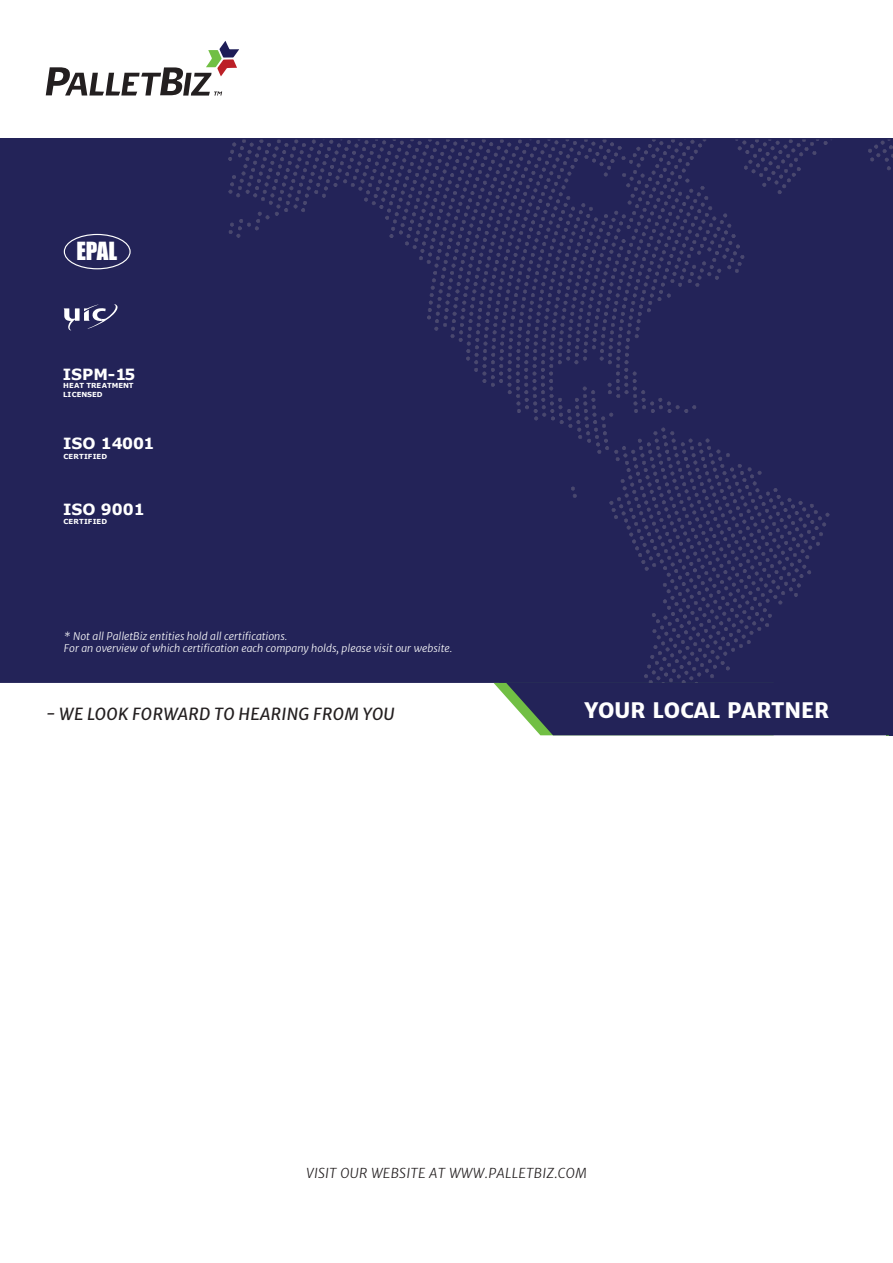
<style>
.page{position:relative;width:893px;height:1263px;background:#fff}
.page>*{position:absolute;margin:0;border:0;box-sizing:border-box;transform-origin:0 0}
.t1{font:22.95px "Impact";color:#fff}
.t2{font:800 21px "Merriweather Sans";color:#fff}
.t3{font:italic 16.5px "Merriweather Sans";letter-spacing:.025em;color:#231f20}
.t4{font:700 15.45px "Verdana";color:#fff}
.t5{font:italic 300 13.5px "Merriweather Sans";letter-spacing:.02em;color:#231f20}
.t6{font:italic 300 10.5px/12.6px "Merriweather Sans";color:#fff}
.t7{font:700 6.9px/8.9px "Verdana";color:#fff}
.t8{font:700 6.9px "Verdana";letter-spacing:.02em;color:#fff}
</style>
<div class="page">
<div style="left:0;top:138px;width:893px;height:545px;background:#232358"></div>
<img style="left:88px;top:139px;width:805px;height:544px">
<svg style="left:46px;top:41px;width:193px;height:55px"></svg>
<svg style="left:493px;top:683px;width:400px;height:52px;background:#333662"></svg>
<div style="left:64px;top:234px;width:67px;height:35px;border:1px solid #fff;border-radius:50%"></div>
<svg style="left:64px;top:304px;width:54px;height:26px"></svg>
<h1 class="t1" style="left:76px;top:234px;width:42px">EPAL</h1>
<h3 class="t4" style="left:63px;top:363px;width:74px">ISPM-15</h3>
<p class="t7" style="left:63px;top:381px;width:72px">HEAT TREATMENT<br>LICENSED</p>
<h3 class="t4" style="left:63px;top:433px;width:93px">ISO 14001</h3>
<p class="t8" style="left:63px;top:451px;width:45px">CERTIFIED</p>
<h3 class="t4" style="left:63px;top:498px;width:83px">ISO 9001</h3>
<p class="t8" style="left:63px;top:517px;width:45px">CERTIFIED</p>
<p class="t6" style="left:64px;top:630px;width:390px">* Not all PalletBiz entities hold all certifications.<br>For an overview of which certification each company holds, please visit our website.</p>
<h3 class="t3" style="left:46px;top:699px;width:350px">- WE LOOK FORWARD TO HEARING FROM YOU</h3>
<h2 class="t2" style="left:585px;top:698px;width:246px">YOUR LOCAL PARTNER</h2>
<p class="t5" style="left:306px;top:1165px;width:282px">VISIT OUR WEBSITE AT WWW.PALLETBIZ.COM</p>
</div>
